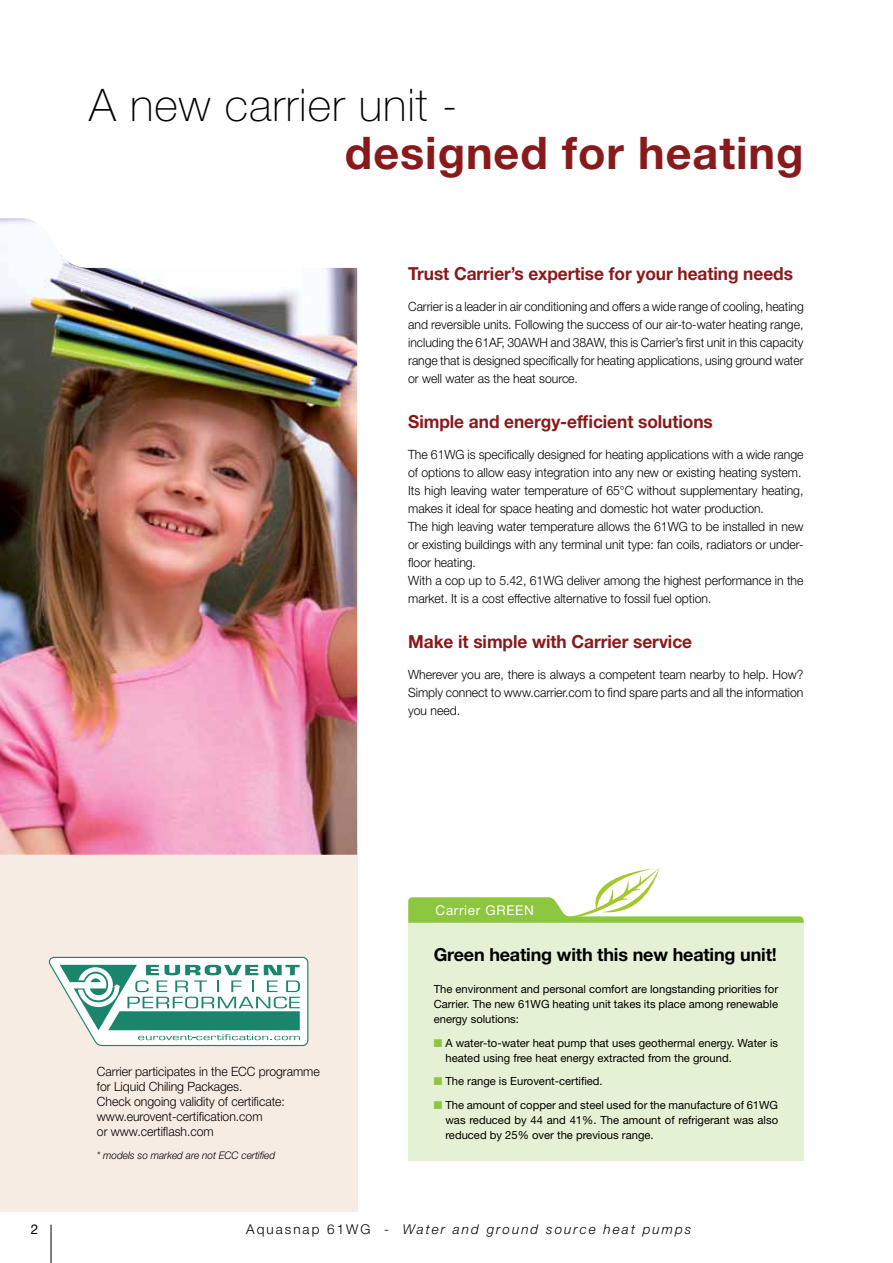
<style>
.page{position:relative;width:893px;height:1263px;background:#fff}
.page>*{position:absolute;margin:0;border:0;box-sizing:border-box;transform-origin:0 0}
.t1{font:700 45px "Helvetica Neue LT Std";color:#891a1c}
.t2{font:100 45px "Helvetica Neue LT Std";letter-spacing:.02em;color:#000}
.t3{font:700 18px "Helvetica Neue LT Std";letter-spacing:-.005em;color:#891a1c;scale:.96 1}
.t4{font:700 18px "Helvetica Neue LT Std";color:#000}
.t5{font:italic 300 13.5px "Helvetica Neue LT Std";letter-spacing:.15em;color:#000}
.t6{font:13.5px "Helvetica Neue LT Std";letter-spacing:.05em;color:#fff}
.t7{font:13.5px "Helvetica Neue LT Std";color:#000}
.t8{font:300 12.75px/18px "Helvetica Neue LT Std";letter-spacing:-.005em;color:#000;scale:.96 1}
.t9{font:300 12.75px/18px "Helvetica Neue LT Std";letter-spacing:-.005em;color:#000;text-align:justify;scale:.95 1}
.t10{font:11.25px/15px "Helvetica Neue LT Std";color:#000;text-align:justify}
.t11{font:italic 300 10.5px "Helvetica Neue LT Std";letter-spacing:-.005em;color:#000;scale:.96 1}
.s1{color:#8dc63f}
.s2{font-style:normal}
</style>
<div class="page">
<div style="left:0;top:842px;width:357px;height:370px;background:#f7ece4"></div>
<hr style="left:51px;top:1225px;width:1px;height:38px;background:#000">
<img style="left:0;top:218px;width:357px;height:637px">
<div style="left:408px;top:923px;width:396px;height:238px;background:#e5f1d4"></div>
<svg style="left:408px;top:867px;width:396px;height:56px"></svg>
<svg style="left:49px;top:957px;width:259px;height:89px;background:#afd3c9"></svg>
<h1 class="t2" style="left:89px;top:80px;width:370px">A new carrier unit -</h1>
<h1 class="t1" style="left:345px;top:126px;width:460px">designed for heating</h1>
<p class="t8" style="left:97px;top:1064px;width:234px;line-height:15px">Carrier participates in the ECC programme for Liquid Chiling Packages.<br>Check ongoing validity of certificate: www.eurovent-certification.com<br>or www.certiflash.com</p>
<p class="t11" style="left:97px;top:1149px;width:187px">* models so marked are not ECC certified</p>
<h2 class="t3" style="left:408px;top:263px;width:402px">Trust Carrier’s expertise for your heating needs</h2>
<p class="t9" style="left:408px;top:297px;width:418px">Carrier is a leader in air conditioning and offers a wide range of cooling, heating and reversible units. Following the success of our air-to-water heating range, including the 61AF, 30AWH and 38AW, this is Carrier’s first unit in this capacity range that is designed specifically for heating applications, using ground water or well water as the heat source.</p>
<h2 class="t3" style="left:408px;top:411px;width:319px">Simple and energy-efficient solutions</h2>
<p class="t8" style="left:408px;top:445px;width:413px">The 61WG is specifically designed for heating applications with a wide range of options to allow easy integration into any new or existing heating system.<br>Its high leaving water temperature of 65°C without supplementary heating, makes it ideal for space heating and domestic hot water production.<br>The high leaving water temperature allows the 61WG to be installed in new or existing buildings with any terminal unit type: fan coils, radiators or under&shy;floor heating.<br>With a cop up to 5.42, 61WG deliver among the highest performance in the market. It is a cost effective alternative to fossil fuel option.</p>
<h2 class="t3" style="left:408px;top:631px;width:297px">Make it simple with Carrier service</h2>
<p class="t8" style="left:408px;top:665px;width:413px;text-align:justify">Wherever you are, there is always a competent team nearby to help. How?<br>Simply connect to www.carrier.com to find spare parts and all the information you need.</p>
<p class="t6" style="left:436px;top:902px;width:100px">Carrier GREEN</p>
<h2 class="t4" style="left:434px;top:943px;width:345px">Green heating with this new heating unit!</h2>
<p class="t10" style="left:434px;top:981px;width:346px">The environment and personal comfort are longstanding priorities for Carrier. The new 61WG heating unit takes its place among renewable energy solutions:</p>
<p class="t10" style="left:445px;top:1035px;width:334px;text-indent:-12px"><span class="s1">■</span> A water-to-water heat pump that uses geothermal energy. Water is heated using free heat energy extracted from the ground.</p>
<p class="t10" style="left:434px;top:1073px;width:170px"><span class="s1">■</span> The range is Eurovent-certified.</p>
<p class="t10" style="left:445px;top:1097px;width:334px;text-indent:-12px"><span class="s1">■</span> The amount of copper and steel used for the manufacture of 61WG was reduced by 44 and 41%. The amount of refrigerant was also reduced by 25% over the previous range.</p>
<p class="t7" style="left:31px;top:1221px;width:9px">2</p>
<p class="t5" style="left:246px;top:1221px;width:447px"><span class="s2">Aquasnap 61WG -</span> Water and ground source heat pumps</p>
</div>
